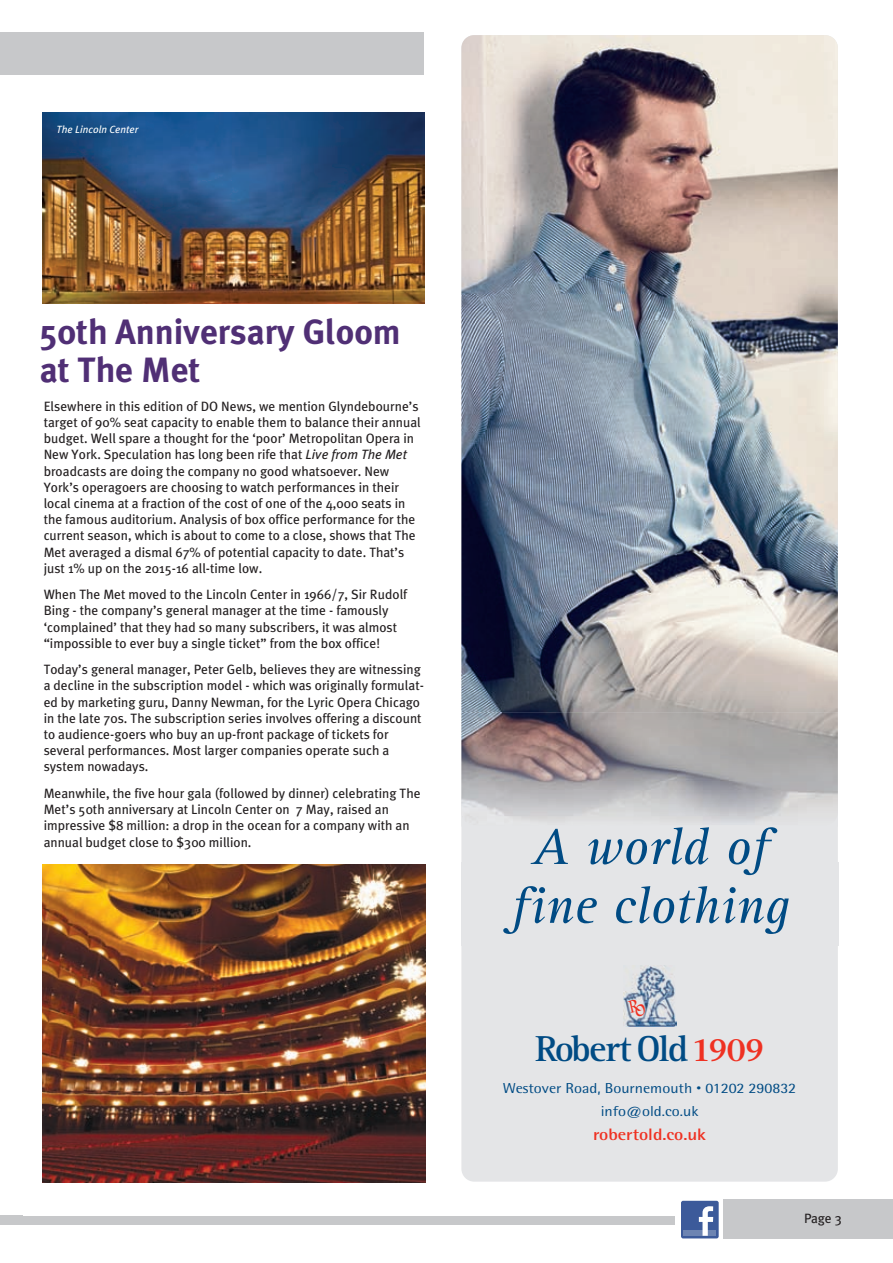
<style>
.page{position:relative;width:893px;height:1263px;background:#fff}
.page>*{position:absolute;margin:0;border:0;box-sizing:border-box;transform-origin:0 0}
.t1{font:italic 52.8px/58.8px "Rotis Serif";color:#004b84;text-align:center}
.t2{font:700 37.35px "Rotis Serif";color:#004b84}
.t3{font:700 35.1px/38.4px "Meta Plus";color:#502f75}
.t4{font:700 16.65px "Rotis Semi Sans";color:#ef3122;scale:1.1 1}
.t5{font:14.4px/22.6px "Rotis Semi Sans";color:#004b84;text-align:center;scale:1.1 1}
.t6{font:13.5px/16.2px "Meta Plus";color:#231f20}
.t7{font:italic 10.5px "Meta Plus";color:#fff}
.s1{font-style:italic}
.s2{font-family:"Stone Serif";font-weight:600;font-size:30.9px;color:#ef3122}
.s3{font-size:8.7px}
</style>
<div class="page">
<div style="left:0;top:32px;width:675px;height:43px;background:#c7c8ca"></div>
<div style="left:723px;top:1199px;width:170px;height:40px;background:#c7c8ca"></div>
<div style="left:0;top:1216px;width:675px;height:8px;background:#c7c8ca"></div>
<svg style="left:681px;top:1200px;width:38px;height:39px"></svg>
<div style="left:681px;top:1201px;width:38px;height:37px;background:#3c5a9a;border-radius:2px"></div>
<div style="left:684px;top:1230px;width:32px;height:6px;background:#6d84b2"></div>
<svg style="left:699px;top:1206px;width:14px;height:30px"></svg>
<div style="left:424px;top:14px;width:469px;height:76px;background:#fff"></div>
<img style="left:42px;top:112px;width:383px;height:191px">
<img style="left:42px;top:865px;width:383px;height:317px">
<div style="left:461px;top:786px;width:377px;height:396px;background:#e4e5e7;border-radius:13px"></div>
<img style="left:623px;top:965px;width:54px;height:62px">
<img style="left:461px;top:35px;width:377px;height:677px">
<img style="left:461px;top:712px;width:377px;height:111px">
<svg style="left:628px;top:998px;width:18px;height:19px"></svg>
<p class="t7" style="left:57px;top:123px;width:83px">The Lincoln Center</p>
<h3 class="t3" style="left:40px;top:312px;width:362px">50th Anniversary Gloom at The Met</h3>
<p class="t6" style="left:44px;top:398px;width:379px">Elsewhere in this edition of DO News, we mention Glyndebourne’s target of 90% seat capacity to enable them to balance their annual budget. Well spare a thought for the ‘poor’ Metropolitan Opera in New York. Speculation has long been rife that <span class="s1">Live from The Met </span>broadcasts are doing the company no good whatsoever. New York’s operagoers are choosing to watch performances in their local cinema at a fraction of the cost of one of the 4,000 seats in the famous auditorium. Analysis of box office performance for the current season, which is about to come to a close, shows that The Met averaged a dismal 67% of potential capacity to date. That’s just 1% up on the 2015-16 all-time low.</p>
<p class="t6" style="left:44px;top:586px;width:366px">When The Met moved to the Lincoln Center in 1966/7, Sir Rudolf Bing - the company’s general manager at the time - famously ‘complained’ that they had so many subscribers, it was almost “impossible to ever buy a single ticket” from the box office!</p>
<p class="t6" style="left:44px;top:661px;width:382px">Today’s general manager, Peter Gelb, believes they are witnessing a decline in the subscription model - which was originally formulat&shy;ed by marketing guru, Danny Newman, for the Lyric Opera Chicago in the late 70s. The subscription series involves offering a discount to audience-goers who buy an up-front package of tickets for several performances. Most larger companies operate such a system nowadays.</p>
<p class="t6" style="left:44px;top:785px;width:378px">Meanwhile, the five hour gala (followed by dinner) celebrating The Met’s 50th anniversary at Lincoln Center on 7 May, raised an impressive $8 million: a drop in the ocean for a company with an annual budget close to $300 million.</p>
<h1 class="t1" style="left:510px;top:819px;width:280px">A world of fine clothing</h1>
<h2 class="t2" style="left:535px;top:1026px;width:230px">Robert Old <span class="s2">1909</span></h2>
<p class="t5" style="left:503px;top:1077px;width:268px">Westover Road, Bournemouth <span class="s3">•</span> 01202 290832 info@old.co.uk</p>
<p class="t4" style="left:593px;top:1124px;width:104px">robertold.co.uk</p>
<p class="t6" style="left:804px;top:1210px;width:39px">Page 3</p>
</div>
